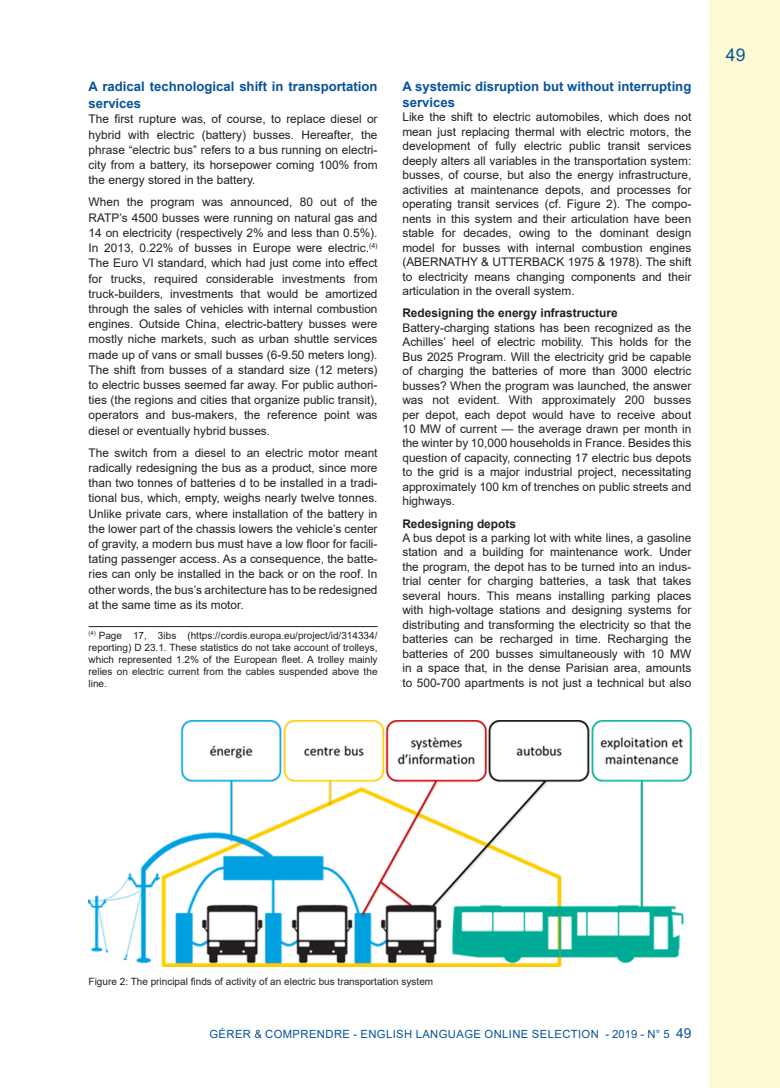
<style>
.page{position:relative;width:780px;height:1088px;background:#fff}
.page>*{position:absolute;margin:0;border:0;box-sizing:border-box;transform-origin:0 0}
.t1{font:17.5px "Arial";color:#07549a}
.Titre_2{font:700 13.12px/16.8px "Arial";color:#07549a}
.texte_courant{font:11.88px/14.5px "Arial";color:#231f20;text-align:justify}
.Titre3{font:700 11.88px "Arial";color:#231f20}
.t2{font:11.25px "Arial";letter-spacing:.035em;color:#07549a}
.notes-bas-de-page{font:10px/12px "Arial";color:#231f20;text-align:justify}
.légende{font:10px "Arial";color:#231f20}
.s1{font-size:13.75px}
</style>
<div class="page">
<div style="left:709px;top:0;width:71px;height:1088px;background:#fcfad2"></div>
<hr style="left:89px;top:626px;width:288px;height:1px;background:#231f20">
<img style="left:89px;top:720px;width:604px;height:247px">
<p class="Titre_2" style="left:89px;top:79px;width:290px">A radical technological shift in transportation services</p>
<p class="texte_courant" style="left:89px;top:111px;width:290px;line-height:15.2px">The first rupture was, of course, to replace diesel or hybrid with electric (battery) busses. Hereafter, the phrase “electric bus” refers to a bus running on electri&shy;city from a battery, its horsepower coming 100% from the energy stored in the battery.</p>
<p class="texte_courant" style="left:89px;top:195px;width:290px;line-height:15.2px">When the program was announced, 80 out of the RATP’s 4500 busses were running on natural gas and 14 on electricity (respectively 2% and less than 0.5%).<br>In 2013, 0.22% of busses in Europe were electric.<sup>(4)<br></sup>The Euro VI standard, which had just come into effect for trucks, required considerable investments from truck-builders, investments that would be amortized through the sales of vehicles with internal combustion engines. Outside China, electric-battery busses were mostly niche markets, such as urban shuttle services made up of vans or small busses (6-9.50 meters long).<br>The shift from busses of a standard size (12 meters) to electric busses seemed far away. For public authori&shy;ties (the regions and cities that organize public transit), operators and bus-makers, the reference point was diesel or eventually hybrid busses.</p>
<p class="texte_courant" style="left:89px;top:445px;width:290px;line-height:15.2px">The switch from a diesel to an electric motor meant radically redesigning the bus as a product, since more than two tonnes of batteries d to be installed in a tradi&shy;tional bus, which, empty, weighs nearly twelve tonnes.<br>Unlike private cars, where installation of the battery in the lower part of the chassis lowers the vehicle’s center of gravity, a modern bus must have a low floor for facili&shy;tating passenger access. As a consequence, the batte&shy;ries can only be installed in the back or on the roof. In other words, the bus’s architecture has to be redesigned at the same time as its motor.</p>
<p class="notes-bas-de-page" style="left:89px;top:629px;width:290px"><sup>(4)</sup> Page 17, 3ibs (https://cordis.europa.eu/project/id/314334/ reporting) D 23.1. These statistics do not take account of trolleys, which represented 1.2% of the European fleet. A trolley mainly relies on electric current from the cables suspended above the line.</p>
<p class="Titre_2" style="left:402px;top:79px;width:290px;line-height:16px">A systemic disruption but without interrupting services</p>
<p class="texte_courant" style="left:402px;top:110px;width:290px">Like the shift to electric automobiles, which does not mean just replacing thermal with electric motors, the development of fully electric public transit services deeply alters all variables in the transportation system: busses, of course, but also the energy infrastructure, activities at maintenance depots, and processes for operating transit services (cf. Figure 2). The compo&shy;nents in this system and their articulation have been stable for decades, owing to the dominant design model for busses with internal combustion engines (ABERNATHY &amp; UTTERBACK 1975 &amp; 1978). The shift to electricity means changing components and their articulation in the overall system.</p>
<p class="Titre3" style="left:402px;top:305px;width:217px">Redesigning the energy infrastructure</p>
<p class="texte_courant" style="left:402px;top:320px;width:290px">Battery-charging stations has been recognized as the Achilles’ heel of electric mobility. This holds for the Bus 2025 Program. Will the electricity grid be capable of charging the batteries of more than 3000 electric busses? When the program was launched, the answer was not evident. With approximately 200 busses per depot, each depot would have to receive about 10 MW of current — the average drawn per month in the winter by 10,000 households in France. Besides this question of capacity, connecting 17 electric bus depots to the grid is a major industrial project, necessitating approximately 100 km of trenches on public streets and highways.</p>
<p class="Titre3" style="left:402px;top:515px;width:115px">Redesigning depots</p>
<p class="texte_courant" style="left:402px;top:530px;width:290px">A bus depot is a parking lot with white lines, a gasoline station and a building for maintenance work. Under the program, the depot has to be turned into an indus&shy;trial center for charging batteries, a task that takes several hours. This means installing parking places with high-voltage stations and designing systems for distributing and transforming the electricity so that the batteries can be recharged in time. Recharging the batteries of 200 busses simultaneously with 10 MW in a space that, in the dense Parisian area, amounts to 500-700 apartments is not just a technical but also</p>
<h1 class="t1" style="left:726px;top:42px;width:21px">49</h1>
<p class="légende" style="left:89px;top:975px;width:346px">Figure 2: The principal finds of activity of an electric bus transportation system</p>
<p class="t2" style="left:209px;top:1026px;width:483px">GÉRER &amp; COMPRENDRE - ENGLISH LANGUAGE ONLINE SELECTION - 2019 - N° 5 <span class="s1">49</span></p>
</div>
